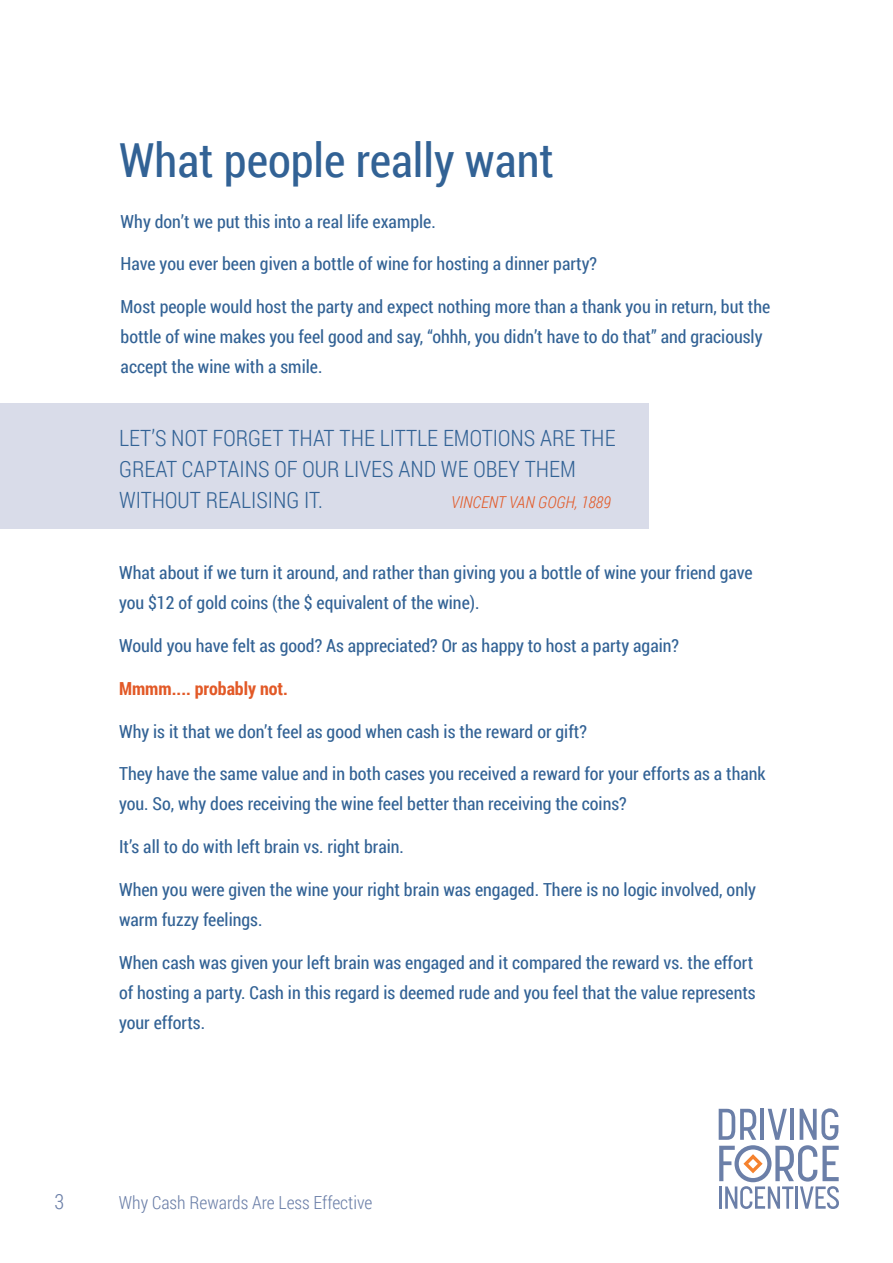
<style>
.page{position:relative;width:893px;height:1263px;background:#fff}
.page>*{position:absolute;margin:0;border:0;box-sizing:border-box;transform-origin:0 0}
.t1{font:46.95px "Roboto Condensed";color:#326295}
.t2{font:300 22.35px/31px "Roboto Condensed";color:#326295}
.t3{font:300 20.85px "Roboto Condensed";color:#6b7fa8}
.t4{font:18px/30px "Roboto Condensed";color:#326295}
.t5{font:300 18px "Roboto Condensed";color:#6b7fa8}
.t6{font:700 18px "Roboto Condensed";color:#e25927}
.t7{font:italic 300 16.35px "Roboto Condensed";color:#e25927}
</style>
<div class="page">
<svg style="left:719px;top:1108px;width:120px;height:101px"></svg>
<div style="left:0;top:404px;width:648px;height:125px;background:#d9dce9"></div>
<h1 class="t1" style="left:119px;top:127px;width:436px">What people really want</h1>
<p class="t4" style="left:121px;top:205px;width:317px">Why don’t we put this into a real life example.</p>
<p class="t4" style="left:121px;top:248px;width:478px">Have you ever been given a bottle of wine for hosting a dinner party?</p>
<p class="t4" style="left:121px;top:291px;width:651px">Most people would host the party and expect nothing more than a thank you in return, but the bottle of wine makes you feel good and say, “ohhh, you didn’t have to do that” and graciously accept the wine with a smile.</p>
<p class="t2" style="left:119px;top:422px;width:498px">LET’S NOT FORGET THAT THE LITTLE EMOTIONS ARE THE<br>GREAT CAPTAINS OF OUR LIVES AND WE OBEY THEM<br>WITHOUT REALISING IT.</p>
<p class="t7" style="left:451px;top:491px;width:161px">VINCENT VAN GOGH, 1889</p>
<p class="t4" style="left:119px;top:557px;width:635px">What about if we turn it around, and rather than giving you a bottle of wine your friend gave you $12 of gold coins (the $ equivalent of the wine).</p>
<p class="t4" style="left:119px;top:630px;width:561px">Would you have felt as good? As appreciated? Or as happy to host a party again?</p>
<p class="t6" style="left:119px;top:676px;width:170px">Mmmm.... probably not.</p>
<p class="t4" style="left:119px;top:715px;width:469px">Why is it that we don’t feel as good when cash is the reward or gift?</p>
<p class="t4" style="left:119px;top:758px;width:648px">They have the same value and in both cases you received a reward for your efforts as a thank you. So, why does receiving the wine feel better than receiving the coins?</p>
<p class="t4" style="left:119px;top:831px;width:286px">It’s all to do with left brain vs. right brain.</p>
<p class="t4" style="left:119px;top:874px;width:638px">When you were given the wine your right brain was engaged. There is no logic involved, only warm fuzzy feelings.</p>
<p class="t4" style="left:119px;top:946px;width:638px">When cash was given your left brain was engaged and it compared the reward vs. the effort of hosting a party. Cash in this regard is deemed rude and you feel that the value represents your efforts.</p>
<p class="t3" style="left:55px;top:1187px;width:11px">3</p>
<p class="t5" style="left:119px;top:1190px;width:255px">Why Cash Rewards Are Less Effective</p>
</div>
